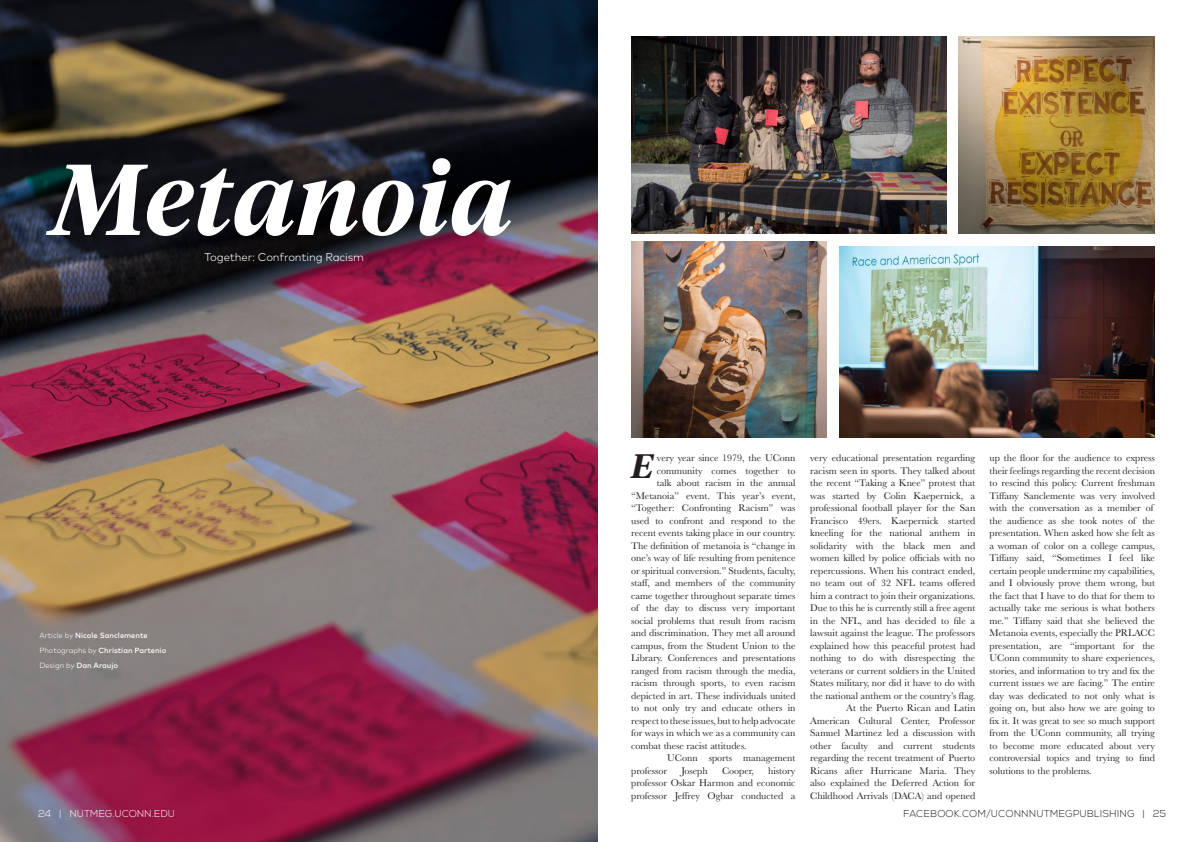
<style>
.page{position:relative;width:1191px;height:842px;background:#fff}
.page>*{position:absolute;margin:0;border:0;box-sizing:border-box;transform-origin:0 0}
.t1{font:italic 600 100.1px "Tiempos Headline";letter-spacing:.01em;color:#fff}
.t2{font:italic 600 33.8px "Tiempos Headline";color:#241f1f}
.t3{font:300 11.3px "Mark OT";letter-spacing:-.01em;color:#fff}
.t4{font:10px/12.5px "Baskerville";color:#241f1f;text-align:right}
.t5{font:300 10px "Nexa";letter-spacing:.015em;color:#241f1f}
.t6{font:300 10px "Nexa";color:#fff}
.t7{font:500 7.5px/15px "Mark OT";color:#fff}
.s1{font-weight:300}
</style>
<div class="page">
<img style="left:0;top:0;width:597px;height:842px">
<img style="left:631px;top:36px;width:315px;height:197px">
<img style="left:958px;top:36px;width:197px;height:197px">
<img style="left:839px;top:246px;width:315px;height:191px">
<img style="left:631px;top:242px;width:195px;height:195px">
<h1 class="t1" style="left:50px;top:131px;width:464px">Metanoia</h1>
<p class="t3" style="left:204px;top:250px;width:161px">Together: Confronting Racism</p>
<p class="t7" style="left:39px;top:627px;width:128px"><span class="s1">Article by</span> Nicole Sanclemente<br><span class="s1">Photographs by</span> Christian Partenio<br><span class="s1">Design by</span> Dan Araujo</p>
<p class="t6" style="left:38px;top:808px;width:139px">24 | NUTMEG.UCONN.EDU</p>
<h2 class="t2" style="left:631px;top:442px;width:24px">E</h2>
<p class="t4" style="left:657px;top:452px;width:140px">very year since 1979, the UConn</p>
<p class="t4" style="left:657px;top:464px;width:140px">community comes together to</p>
<p class="t4" style="left:657px;top:477px;width:140px">talk about racism in the annual</p>
<p class="t4" style="left:631px;top:489px;width:166px">“Metanoia” event. This year’s event,</p>
<p class="t4" style="left:631px;top:502px;width:166px">“Together: Confronting Racism” was</p>
<p class="t4" style="left:631px;top:514px;width:166px">used to confront and respond to the</p>
<p class="t4" style="left:631px;top:527px;width:166px">recent events taking place in our country.</p>
<p class="t4" style="left:631px;top:539px;width:166px">The definition of metanoia is “change in</p>
<p class="t4" style="left:631px;top:552px;width:166px">one’s way of life resulting from penitence</p>
<p class="t4" style="left:631px;top:564px;width:166px">or spiritual conversion.” Students, faculty,</p>
<p class="t4" style="left:631px;top:577px;width:166px">staff, and members of the community</p>
<p class="t4" style="left:631px;top:589px;width:166px">came together throughout separate times</p>
<p class="t4" style="left:631px;top:602px;width:166px">of the day to discuss very important</p>
<p class="t4" style="left:631px;top:614px;width:166px">social problems that result from racism</p>
<p class="t4" style="left:631px;top:627px;width:166px">and discrimination. They met all around</p>
<p class="t4" style="left:631px;top:639px;width:166px">campus, from the Student Union to the</p>
<p class="t4" style="left:631px;top:652px;width:166px">Library. Conferences and presentations</p>
<p class="t4" style="left:631px;top:664px;width:166px">ranged from racism through the media,</p>
<p class="t4" style="left:631px;top:677px;width:166px">racism through sports, to even racism</p>
<p class="t4" style="left:631px;top:689px;width:166px">depicted in art. These individuals united</p>
<p class="t4" style="left:631px;top:702px;width:166px">to not only try and educate others in</p>
<p class="t4" style="left:631px;top:714px;width:166px">respect to these issues, but to help advocate</p>
<p class="t4" style="left:631px;top:727px;width:166px">for ways in which we as a community can</p>
<p class="t4" style="left:631px;top:739px;width:117px">combat these racist attitudes.</p>
<p class="t4" style="left:667px;top:752px;width:130px">UConn sports management</p>
<p class="t4" style="left:631px;top:764px;width:38px">professor</p>
<p class="t4" style="left:681px;top:764px;width:28px">Joseph</p>
<p class="t4" style="left:722px;top:764px;width:33px">Cooper,</p>
<p class="t4" style="left:631px;top:764px;width:166px;text-align:justify;text-indent:137px">history professor Oskar Harmon and economic professor Jeffrey Ogbar conducted a</p>
<p class="t4" style="left:810px;top:452px;width:167px">very educational presentation regarding racism seen in sports. They talked about the recent “Taking a Knee” protest that was started by Colin Kaepernick, a professional football player for the San Francisco 49ers. Kaepernick started kneeling for the national anthem in solidarity with the black men and women killed by police officials with no repercussions. When his contract ended, no team out of 32 NFL teams offered him a contract to join their organizations.<br>Due to this he is currently still a free agent in the NFL, and has decided to file a lawsuit against the league. The professors explained how this peaceful protest had nothing to do with disrespecting the veterans or current soldiers in the United States military, nor did it have to do with the national anthem or the country’s flag.<br>At the Puerto Rican and Latin American Cultural Center, Professor Samuel Martinez led a discussion with other faculty and current students regarding the recent treatment of Puerto Ricans after Hurricane Maria. They also explained the Deferred Action for Childhood Arrivals (DACA) and opened</p>
<p class="t4" style="left:989px;top:452px;width:167px;text-align:left">up the floor for the audience to express their feelings regarding the recent decision to rescind this policy. Current freshman Tiffany Sanclemente was very involved with the conversation as a member of the audience as she took notes of the presentation. When asked how she felt as a woman of color on a college campus, Tiffany said, “Sometimes I feel like certain people undermine my capabilities, and I obviously prove them wrong, but the fact that I have to do that for them to actually take me serious is what bothers me.” Tiffany said that she believed the Metanoia events, especially the PRLACC presentation, are “important for the UConn community to share experiences, stories, and information to try and fix the current issues we are facing.” The entire day was dedicated to not only what is going on, but also how we are going to fix it. It was great to see so much support from the UConn community, all trying to become more educated about very controversial topics and trying to find solutions to the problems.</p>
<p class="t5" style="left:903px;top:808px;width:264px">FACEBOOK.COM/UCONNNUTMEGPUBLISHING | 25</p>
</div>
